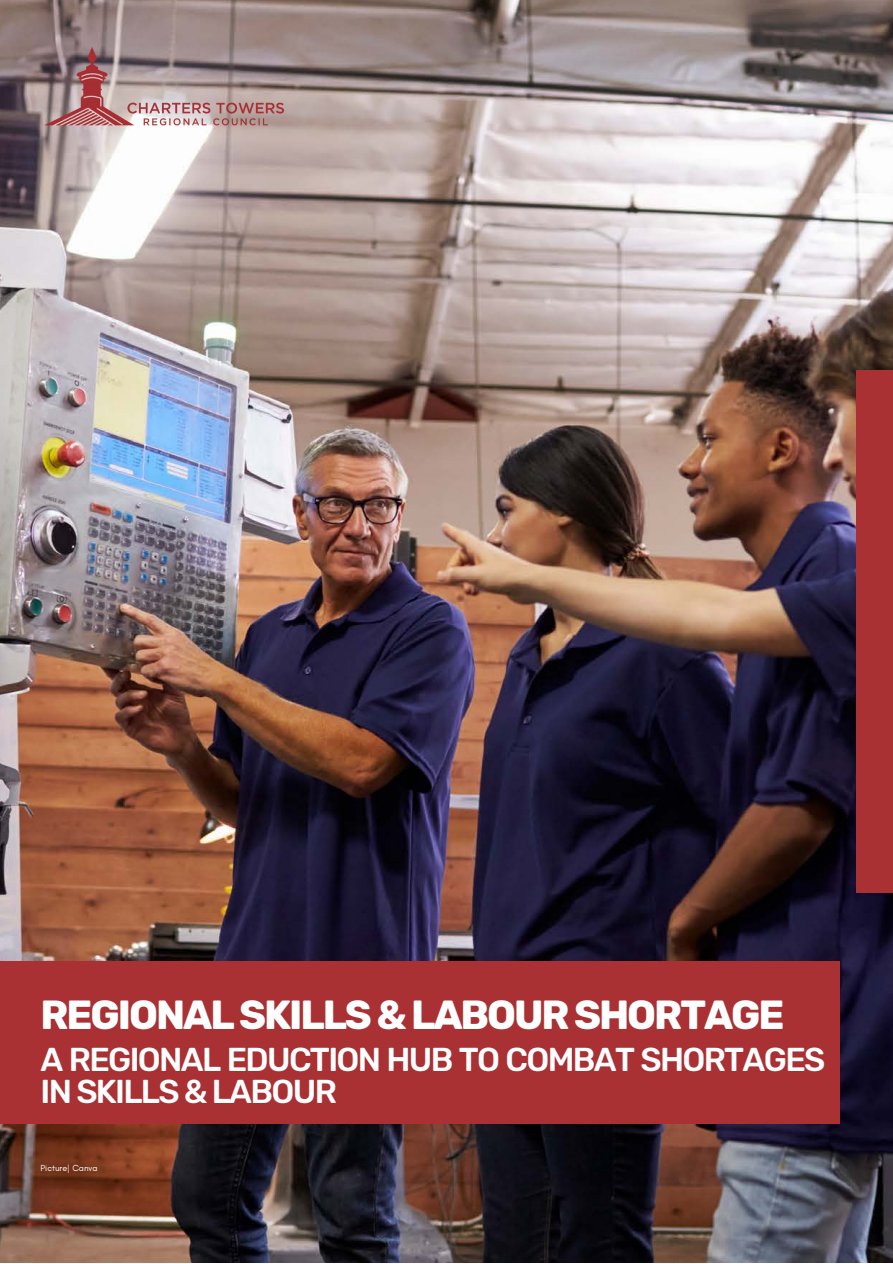
<style>
.page{position:relative;width:893px;height:1264px;background:#fff}
.page>*{position:absolute;margin:0;border:0;box-sizing:border-box;transform-origin:0 0}
.t1{font:700 40.5px "Rubik";letter-spacing:-.05em;color:#fff}
.t2{font:500 33px/31.5px "Rubik";letter-spacing:-.05em;color:#fff}
.t3{font:9px "Glacial Indifference";color:#fff}
</style>
<div class="page">
<img style="left:0;top:0;width:892px;height:1262px">
<div style="left:856px;top:370px;width:36px;height:522px;background:#a93134"></div>
<div style="left:0;top:961px;width:839px;height:162px;background:#a93134"></div>
<img style="left:41px;top:42px;width:248px;height:94px">
<p class="t1" style="left:41px;top:990px;width:745px">REGIONAL SKILLS &amp; LABOUR SHORTAGE</p>
<p class="t2" style="left:41px;top:1044px;width:786px">A REGIONAL EDUCTION HUB TO COMBAT SHORTAGES<br>IN SKILLS &amp; LABOUR</p>
<p class="t3" style="left:41px;top:1162px;width:58px">Picture| Canva</p>
</div>
